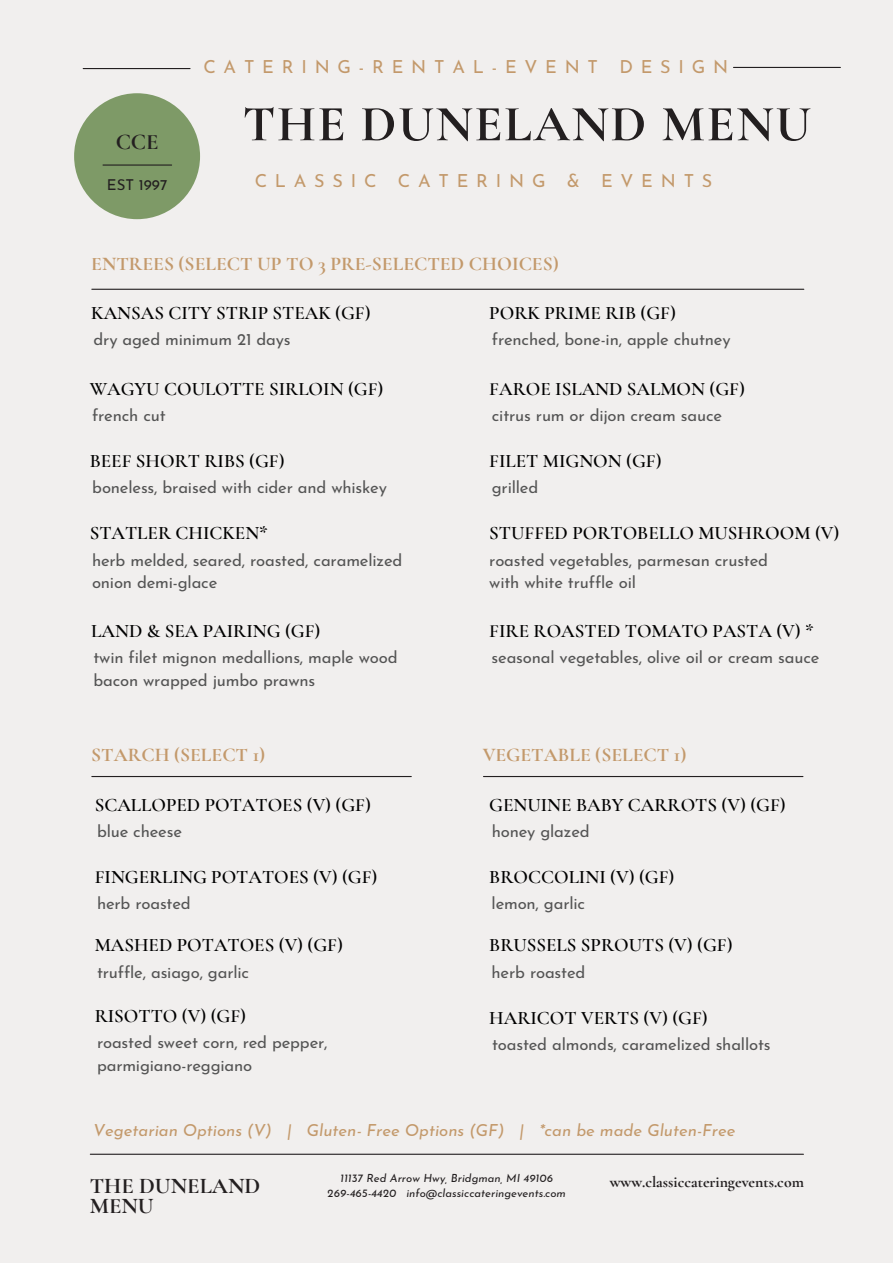
<style>
.page{position:relative;width:893px;height:1264px;background:#fff}
.page>*{position:absolute;margin:0;border:0;box-sizing:border-box;transform-origin:0 0}
.t1{font:700 51px "Cormorant Garamond";letter-spacing:.03em;color:#231f20}
.t2{font:700 22.5px/20.2px "Cormorant Garamond";color:#231f20}
.t3{font:700 19.5px "Cormorant Garamond";color:#c3996b}
.t4{font:600 19.05px "Cormorant Garamond";color:#000}
.t5{font:18px "Josefin Sans";letter-spacing:.43em;color:#c3996b}
.t6{font:16.65px/22.5px "Josefin Sans";letter-spacing:-.01em;color:#545454}
.t7{font:italic 16.65px "Josefin Sans";color:#c3996b}
.t8{font:700 15.75px "Cormorant Garamond";color:#231f20}
.t9{font:15px "Josefin Sans";color:#231f20}
.t10{font:italic 11.25px/15px "Josefin Sans";color:#231f20;text-align:center}
</style>
<div class="page">
<div style="left:0;top:0;width:892px;height:1262px;background:#f1efee"></div>
<hr style="left:83px;top:68px;width:107px;height:1px;background:#231f20">
<hr style="left:733px;top:67px;width:107px;height:1px;background:#231f20">
<hr style="left:92px;top:289px;width:711px;height:1px;background:#231f20">
<div style="left:74px;top:93px;width:126px;height:126px;background:#7e9a67;border-radius:50%"></div>
<hr style="left:103px;top:164px;width:69px;height:2px;background:#231f20">
<hr style="left:90px;top:1153px;width:713px;height:1px;background:#231f20">
<hr style="left:92px;top:776px;width:319px;height:1px;background:#231f20">
<hr style="left:483px;top:776px;width:319px;height:1px;background:#231f20">
<h2 class="t2" style="left:116px;top:132px;width:45px">CCE</h2>
<p class="t9" style="left:107px;top:179px;width:62px">EST 1997</p>
<p class="t5" style="left:203px;top:59px;width:526px">CATERING-RENTAL-EVENT DESIGN</p>
<h1 class="t1" style="left:242px;top:93px;width:570px">THE DUNELAND MENU</h1>
<p class="t5" style="left:255px;top:173px;width:459px">CLASSIC CATERING &amp; EVENTS</p>
<p class="t3" style="left:91px;top:252px;width:469px">ENTREES (SELECT UP TO 3 PRE-SELECTED CHOICES)</p>
<p class="t4" style="left:91px;top:301px;width:281px">KANSAS CITY STRIP STEAK (GF)</p>
<p class="t6" style="left:94px;top:330px;width:198px">dry aged minimum 21 days</p>
<p class="t4" style="left:90px;top:377px;width:295px">WAGYU COULOTTE SIRLOIN (GF)</p>
<p class="t6" style="left:92px;top:406px;width:75px">french cut</p>
<p class="t4" style="left:90px;top:449px;width:196px">BEEF SHORT RIBS (GF)</p>
<p class="t6" style="left:92px;top:477px;width:296px">boneless, braised with cider and whiskey</p>
<p class="t4" style="left:90px;top:522px;width:179px">STATLER CHICKEN*</p>
<p class="t6" style="left:92px;top:550px;width:312px">herb melded, seared, roasted, caramelized onion demi-glace</p>
<p class="t4" style="left:91px;top:619px;width:231px">LAND &amp; SEA PAIRING (GF)</p>
<p class="t6" style="left:93px;top:647px;width:305px">twin filet mignon medallions, maple wood bacon wrapped jumbo prawns</p>
<p class="t3" style="left:91px;top:743px;width:175px">STARCH (SELECT 1)</p>
<p class="t4" style="left:95px;top:793px;width:278px">SCALLOPED POTATOES (V) (GF)</p>
<p class="t6" style="left:97px;top:821px;width:86px">blue cheese</p>
<p class="t4" style="left:95px;top:865px;width:284px">FINGERLING POTATOES (V) (GF)</p>
<p class="t6" style="left:97px;top:894px;width:95px">herb roasted</p>
<p class="t4" style="left:95px;top:933px;width:250px">MASHED POTATOES (V) (GF)</p>
<p class="t6" style="left:97px;top:962px;width:154px">truffle, asiago, garlic</p>
<p class="t4" style="left:95px;top:1004px;width:153px">RISOTTO (V) (GF)</p>
<p class="t6" style="left:97px;top:1032px;width:232px">roasted sweet corn, red pepper, parmigiano-reggiano</p>
<p class="t4" style="left:489px;top:301px;width:188px">PORK PRIME RIB (GF)</p>
<p class="t6" style="left:492px;top:330px;width:240px">frenched, bone-in, apple chutney</p>
<p class="t4" style="left:489px;top:377px;width:257px">FAROE ISLAND SALMON (GF)</p>
<p class="t6" style="left:492px;top:406px;width:232px">citrus rum or dijon cream sauce</p>
<p class="t4" style="left:489px;top:449px;width:174px">FILET MIGNON (GF)</p>
<p class="t6" style="left:492px;top:477px;width:48px">grilled</p>
<p class="t4" style="left:489px;top:522px;width:351px">STUFFED PORTOBELLO MUSHROOM (V)</p>
<p class="t6" style="left:489px;top:550px;width:280px">roasted vegetables, parmesan crusted with white truffle oil</p>
<p class="t4" style="left:489px;top:619px;width:326px">FIRE ROASTED TOMATO PASTA (V) *</p>
<p class="t6" style="left:491px;top:647px;width:329px">seasonal vegetables, olive oil or cream sauce</p>
<p class="t3" style="left:482px;top:743px;width:205px">VEGETABLE (SELECT 1)</p>
<p class="t4" style="left:489px;top:793px;width:298px">GENUINE BABY CARROTS (V) (GF)</p>
<p class="t6" style="left:491px;top:821px;width:99px">honey glazed</p>
<p class="t4" style="left:489px;top:865px;width:187px">BROCCOLINI (V) (GF)</p>
<p class="t6" style="left:491px;top:894px;width:95px">lemon, garlic</p>
<p class="t4" style="left:489px;top:933px;width:245px">BRUSSELS SPROUTS (V) (GF)</p>
<p class="t6" style="left:491px;top:962px;width:95px">herb roasted</p>
<p class="t4" style="left:489px;top:1005px;width:220px">HARICOT VERTS (V) (GF)</p>
<p class="t6" style="left:492px;top:1034px;width:280px">toasted almonds, caramelized shallots</p>
<p class="t7" style="left:93px;top:1123px;width:643px">Vegetarian Options (V) | Gluten- Free Options (GF) | *can be made Gluten-Free</p>
<h2 class="t2" style="left:90px;top:1175px;width:172px">THE DUNELAND<br>MENU</h2>
<p class="t10" style="left:327px;top:1171px;width:240px">11137 Red Arrow Hwy, Bridgman, MI 49106<br>269-465-4420 info@classiccateringevents.com</p>
<p class="t8" style="left:609px;top:1172px;width:196px">www.classiccateringevents.com</p>
</div>
